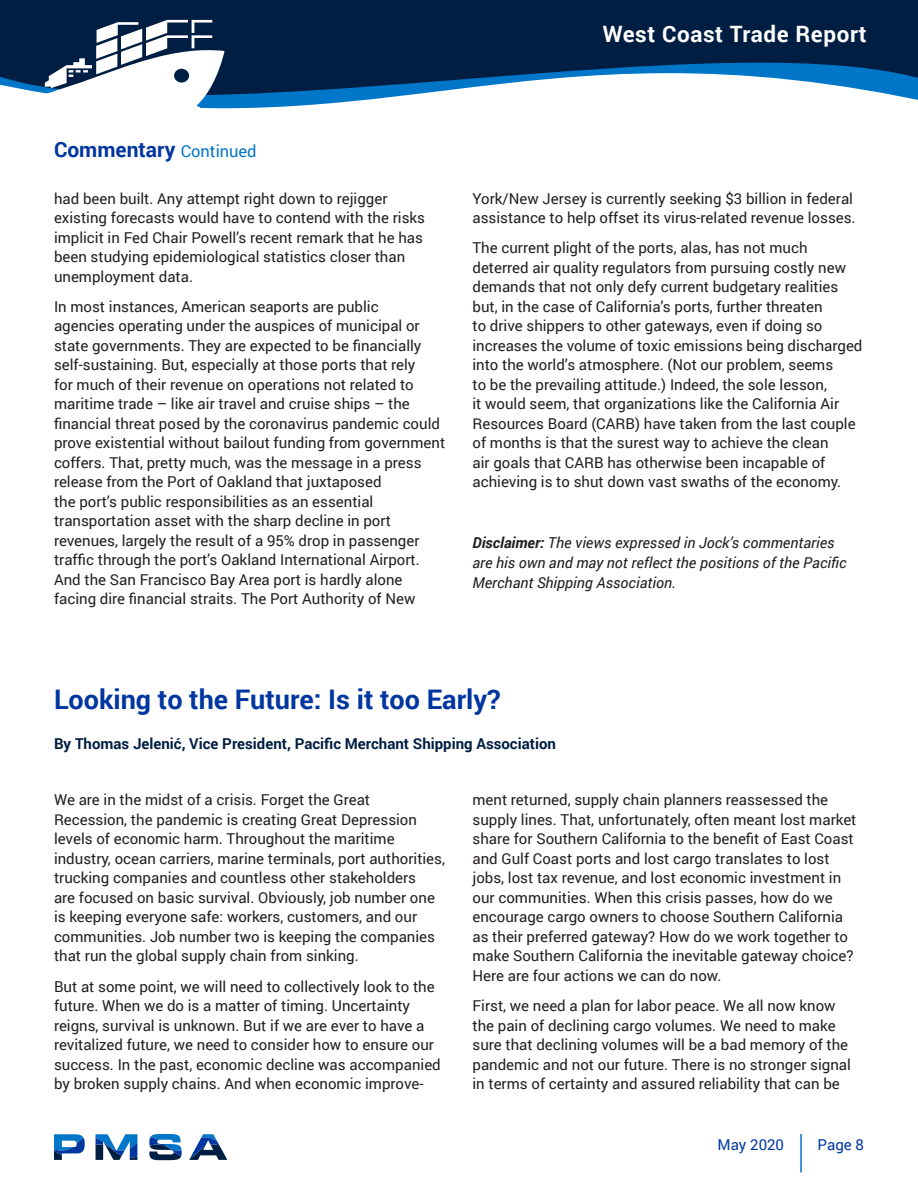
<style>
.page{position:relative;width:918px;height:1188px;background:#fff}
.page>*{position:absolute;margin:0;border:0;box-sizing:border-box;transform-origin:0 0}
.t1{font:700 27px "Roboto";color:#0036a0}
.t2{font:700 22.5px "Roboto";letter-spacing:.025em;color:#fff}
.t3{font:700 21px "Roboto";color:#0036a0}
.t4{font:15px/19.5px "Roboto";color:#231f20}
.t5{font:italic 15px/19.8px "Roboto";color:#231f20}
.t6{font:700 15px "Roboto";color:#001e41}
.t7{font:15px "Roboto";color:#0036a0}
.s1{font-weight:400;font-size:16.5px;color:#0076c8}
.s2{font-weight:700}
</style>
<div class="page">
<svg style="left:0;top:0;width:918px;height:109px;fill:#001e41"></svg>
<svg style="left:54px;top:1134px;width:31px;height:26px"></svg>
<svg style="left:96px;top:1134px;width:41px;height:26px"></svg>
<svg style="left:149px;top:1134px;width:33px;height:26px"></svg>
<svg style="left:189px;top:1134px;width:38px;height:26px"></svg>
<svg style="left:37px;top:20px;width:188px;height:89px"></svg>
<hr style="left:800px;top:1134px;width:2px;height:38px;background:#0076c8">
<h2 class="t2" style="left:603px;top:18px;width:265px">West Coast Trade Report</h2>
<p class="t3" style="left:54px;top:135px;width:204px">Commentary <span class="s1">Continued</span></p>
<p class="t4" style="left:54px;top:188px;width:373px">had been built. Any attempt right down to rejigger existing forecasts would have to contend with the risks implicit in Fed Chair Powell’s recent remark that he has been studying epidemiological statistics closer than unemployment data.</p>
<p class="t4" style="left:54px;top:296px;width:393px">In most instances, American seaports are public<br>agencies operating under the auspices of municipal or state governments. They are expected to be financially self-sustaining. But, especially at those ports that rely<br>for much of their revenue on operations not related to maritime trade – like air travel and cruise ships – the financial threat posed by the coronavirus pandemic could prove existential without bailout funding from government coffers. That, pretty much, was the message in a press release from the Port of Oakland that juxtaposed<br>the port’s public responsibilities as an essential transportation asset with the sharp decline in port revenues, largely the result of a 95% drop in passenger traffic through the port’s Oakland International Airport.<br>And the San Francisco Bay Area port is hardly alone facing dire financial straits. The Port Authority of New</p>
<p class="t4" style="left:472px;top:188px;width:385px">York/New Jersey is currently seeking $3 billion in federal assistance to help offset its virus-related revenue losses.</p>
<p class="t4" style="left:472px;top:238px;width:391px">The current plight of the ports, alas, has not much deterred air quality regulators from pursuing costly new demands that not only defy current budgetary realities but, in the case of California’s ports, further threaten<br>to drive shippers to other gateways, even if doing so increases the volume of toxic emissions being discharged into the world’s atmosphere. (Not our problem, seems<br>to be the prevailing attitude.) Indeed, the sole lesson,<br>it would seem, that organizations like the California Air Resources Board (CARB) have taken from the last couple of months is that the surest way to achieve the clean<br>air goals that CARB has otherwise been incapable of achieving is to shut down vast swaths of the economy.</p>
<p class="t5" style="left:472px;top:533px;width:376px"><span class="s2">Disclaimer:</span> The views expressed in Jock’s commentaries are his own and may not reflect the positions of the Pacific<br>Merchant Shipping Association.</p>
<p class="t1" style="left:54px;top:681px;width:448px">Looking to the Future: Is it too Early?</p>
<p class="t6" style="left:54px;top:733px;width:503px">By Thomas Jelenić, Vice President, Pacific Merchant Shipping Association</p>
<p class="t4" style="left:54px;top:790px;width:393px">We are in the midst of a crisis. Forget the Great Recession, the pandemic is creating Great Depression levels of economic harm. Throughout the maritime industry, ocean carriers, marine terminals, port authorities, trucking companies and countless other stakeholders<br>are focused on basic survival. Obviously, job number one is keeping everyone safe: workers, customers, and our communities. Job number two is keeping the companies that run the global supply chain from sinking.</p>
<p class="t4" style="left:54px;top:976px;width:388px">But at some point, we will need to collectively look to the future. When we do is a matter of timing. Uncertainty reigns, survival is unknown. But if we are ever to have a revitalized future, we need to consider how to ensure our success. In the past, economic decline was accompanied by broken supply chains. And when economic improve-</p>
<p class="t4" style="left:472px;top:790px;width:385px">ment returned, supply chain planners reassessed the supply lines. That, unfortunately, often meant lost market share for Southern California to the benefit of East Coast and Gulf Coast ports and lost cargo translates to lost jobs, lost tax revenue, and lost economic investment in our communities. When this crisis passes, how do we encourage cargo owners to choose Southern California as their preferred gateway? How do we work together to make Southern California the inevitable gateway choice?<br>Here are four actions we can do now.</p>
<p class="t4" style="left:472px;top:995px;width:380px">First, we need a plan for labor peace. We all now know the pain of declining cargo volumes. We need to make sure that declining volumes will be a bad memory of the pandemic and not our future. There is no stronger signal in terms of certainty and assured reliability that can be</p>
<p class="t7" style="left:718px;top:1134px;width:68px">May 2020</p>
<p class="t7" style="left:818px;top:1134px;width:48px">Page 8</p>
</div>
